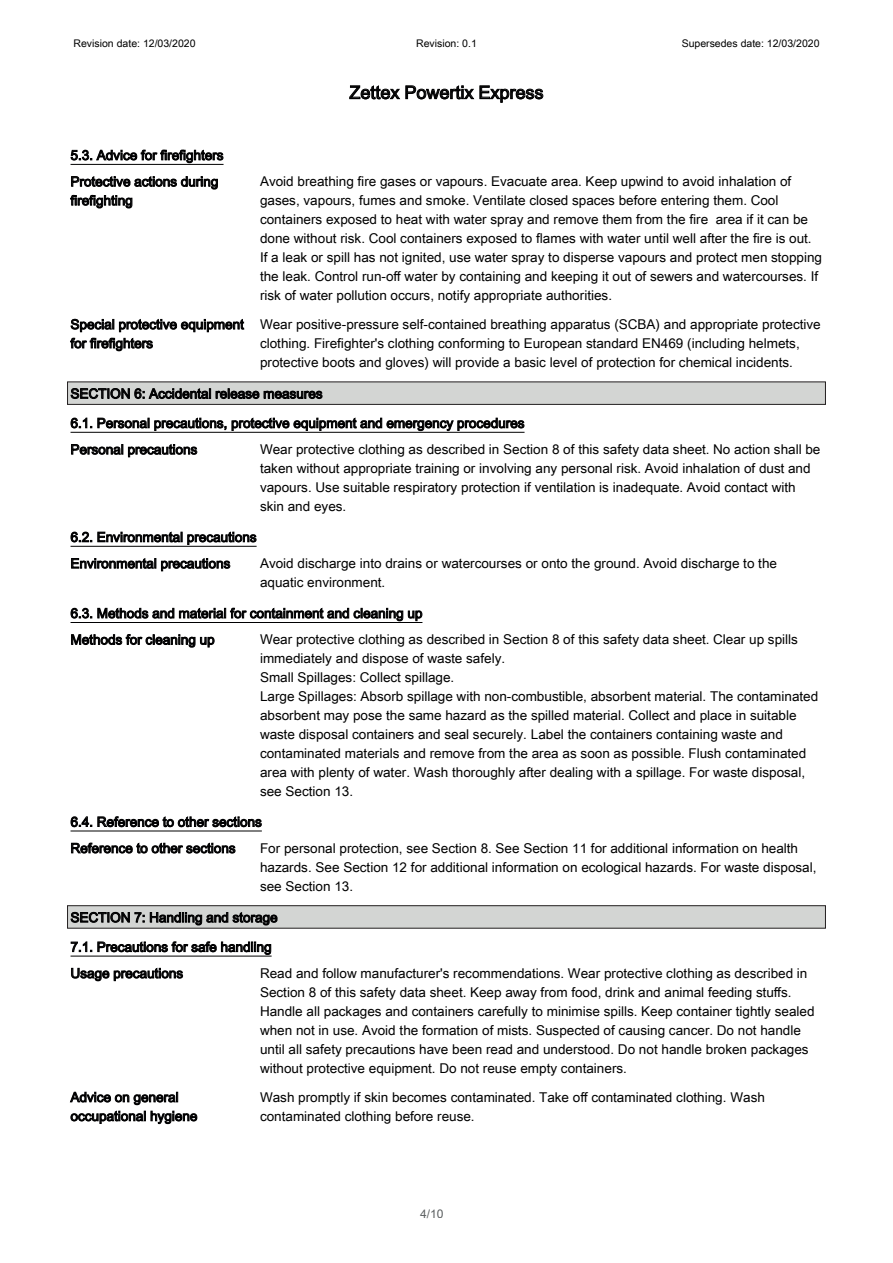
<style>
.page{position:relative;width:893px;height:1263px;background:#fff}
.page>*{position:absolute;margin:0;border:0;box-sizing:border-box;transform-origin:0 0}
.t1{font:18px "Arial Unicode MS";color:#000001}
.t2{font:13.5px/18.9px "Arial Unicode MS";color:#000001}
.t3{font:12px "Arial Unicode MS";color:#5a5e5f}
.t4{font:10.5px "Arial Unicode MS";color:#000001}
</style>
<div class="page">
<hr style="left:70px;top:164px;width:153px;height:1px;background:#000001">
<svg style="left:71px;top:149px;width:152px;height:14px"></svg>
<svg style="left:70px;top:176px;width:148px;height:32px"></svg>
<svg style="left:71px;top:319px;width:173px;height:13px"></svg>
<svg style="left:70px;top:338px;width:83px;height:13px"></svg>
<div style="left:67px;top:382px;width:758px;height:23px;background:#d3d5d3;border:1px solid #231f20"></div>
<svg style="left:71px;top:388px;width:251px;height:11px"></svg>
<hr style="left:70px;top:432px;width:454px;height:1px;background:#000001">
<svg style="left:71px;top:418px;width:453px;height:13px"></svg>
<svg style="left:71px;top:444px;width:126px;height:13px"></svg>
<hr style="left:70px;top:546px;width:186px;height:1px;background:#000001">
<svg style="left:71px;top:532px;width:185px;height:13px"></svg>
<svg style="left:71px;top:558px;width:159px;height:13px"></svg>
<hr style="left:70px;top:622px;width:352px;height:1px;background:#000001">
<svg style="left:71px;top:607px;width:351px;height:14px"></svg>
<svg style="left:71px;top:634px;width:143px;height:14px"></svg>
<hr style="left:70px;top:831px;width:192px;height:1px;background:#000001">
<svg style="left:71px;top:816px;width:191px;height:11px"></svg>
<svg style="left:71px;top:843px;width:164px;height:11px"></svg>
<div style="left:67px;top:905px;width:758px;height:24px;background:#d3d5d3;border:1px solid #231f20"></div>
<svg style="left:71px;top:912px;width:73px;height:11px"></svg>
<svg style="left:150px;top:912px;width:127px;height:13px"></svg>
<hr style="left:70px;top:956px;width:201px;height:1px;background:#000001">
<svg style="left:71px;top:941px;width:200px;height:14px"></svg>
<svg style="left:71px;top:968px;width:112px;height:13px"></svg>
<svg style="left:70px;top:1091px;width:108px;height:14px"></svg>
<svg style="left:71px;top:1111px;width:126px;height:13px"></svg>
<svg style="left:349px;top:85px;width:194px;height:18px"></svg>
<p class="t4" style="left:74px;top:35px;width:123px">Revision date: 12/03/2020</p>
<p class="t4" style="left:416px;top:35px;width:62px">Revision: 0.1</p>
<p class="t4" style="left:681px;top:35px;width:139px">Supersedes date: 12/03/2020</p>
<p class="t2" style="left:70px;top:142px;width:154px;line-height:26.4px">5.3. Advice for firefighters<br>Protective actions during</p>
<p class="t2" style="left:70px;top:191px;width:64px">firefighting</p>
<h1 class="t1" style="left:349px;top:79px;width:196px">Zettex Powertix Express</h1>
<p class="t2" style="left:260px;top:172px;width:563px">Avoid breathing fire gases or vapours. Evacuate area. Keep upwind to avoid inhalation of gases, vapours, fumes and smoke. Ventilate closed spaces before entering them. Cool containers exposed to heat with water spray and remove them from the fire area if it can be done without risk. Cool containers exposed to flames with water until well after the fire is out.<br>If a leak or spill has not ignited, use water spray to disperse vapours and protect men stopping the leak. Control run-off water by containing and keeping it out of sewers and watercourses. If risk of water pollution occurs, notify appropriate authorities.</p>
<p class="t2" style="left:70px;top:315px;width:175px">Special protective equipment for firefighters</p>
<p class="t2" style="left:260px;top:315px;width:562px">Wear positive-pressure self-contained breathing apparatus (SCBA) and appropriate protective clothing. Firefighter's clothing conforming to European standard EN469 (including helmets, protective boots and gloves) will provide a basic level of protection for chemical incidents.</p>
<p class="t2" style="left:70px;top:379px;width:455px;line-height:29.4px">SECTION 6: Accidental release measures<br>6.1. Personal precautions, protective equipment and emergency procedures</p>
<p class="t2" style="left:70px;top:440px;width:128px">Personal precautions</p>
<p class="t2" style="left:260px;top:440px;width:562px">Wear protective clothing as described in Section 8 of this safety data sheet. No action shall be taken without appropriate training or involving any personal risk. Avoid inhalation of dust and vapours. Use suitable respiratory protection if ventilation is inadequate. Avoid contact with skin and eyes.</p>
<p class="t2" style="left:70px;top:524px;width:187px;line-height:26.4px">6.2. Environmental precautions<br>Environmental precautions</p>
<p class="t2" style="left:260px;top:554px;width:518px">Avoid discharge into drains or watercourses or onto the ground. Avoid discharge to the aquatic environment.</p>
<p class="t2" style="left:70px;top:600px;width:353px;line-height:26.4px">6.3. Methods and material for containment and cleaning up<br>Methods for cleaning up</p>
<p class="t2" style="left:260px;top:630px;width:560px">Wear protective clothing as described in Section 8 of this safety data sheet. Clear up spills immediately and dispose of waste safely.<br>Small Spillages: Collect spillage.<br>Large Spillages: Absorb spillage with non-combustible, absorbent material. The contaminated absorbent may pose the same hazard as the spilled material. Collect and place in suitable waste disposal containers and seal securely. Label the containers containing waste and contaminated materials and remove from the area as soon as possible. Flush contaminated area with plenty of water. Wash thoroughly after dealing with a spillage. For waste disposal, see Section 13.</p>
<p class="t2" style="left:70px;top:808px;width:193px;line-height:26.4px">6.4. Reference to other sections<br>Reference to other sections</p>
<p class="t2" style="left:260px;top:838px;width:558px">For personal protection, see Section 8. See Section 11 for additional information on health hazards. See Section 12 for additional information on ecological hazards. For waste disposal, see Section 13.</p>
<p class="t2" style="left:70px;top:902px;width:208px;line-height:29.4px">SECTION 7: Handling and storage<br>7.1. Precautions for safe handling</p>
<p class="t2" style="left:70px;top:964px;width:114px">Usage precautions</p>
<p class="t2" style="left:260px;top:964px;width:556px">Read and follow manufacturer's recommendations. Wear protective clothing as described in Section 8 of this safety data sheet. Keep away from food, drink and animal feeding stuffs.<br>Handle all packages and containers carefully to minimise spills. Keep container tightly sealed when not in use. Avoid the formation of mists. Suspected of causing cancer. Do not handle until all safety precautions have been read and understood. Do not handle broken packages without protective equipment. Do not reuse empty containers.</p>
<p class="t2" style="left:70px;top:1087px;width:128px">Advice on general occupational hygiene</p>
<p class="t2" style="left:260px;top:1087px;width:506px">Wash promptly if skin becomes contaminated. Take off contaminated clothing. Wash contaminated clothing before reuse.</p>
<p class="t3" style="left:420px;top:1205px;width:25px">4/10</p>
</div>
